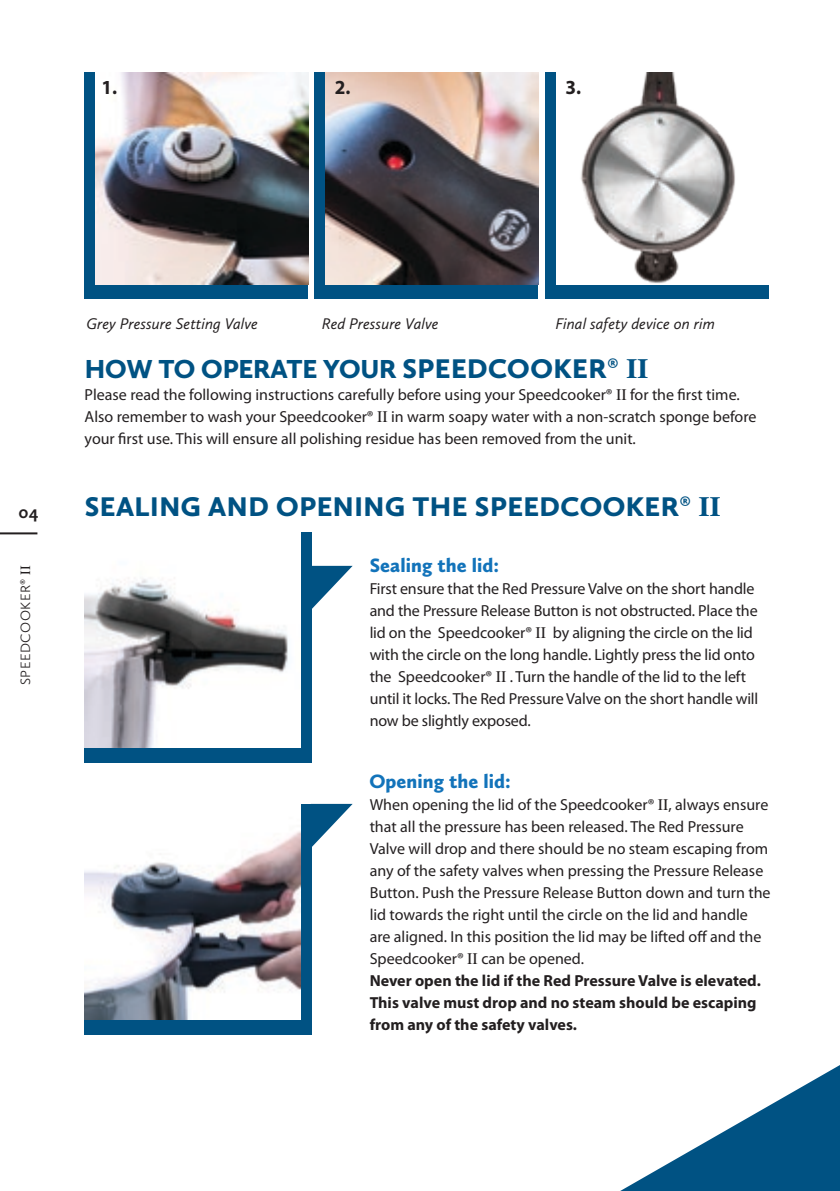
<style>
.page{position:relative;width:840px;height:1191px;background:#fff}
.page>*{position:absolute;margin:0;border:0;box-sizing:border-box;transform-origin:0 0}
.t1{font:900 28px "Calluna Sans";letter-spacing:.02em;color:#005283}
.t2{font:900 27px "Calluna Sans";letter-spacing:-.005em;color:#005283}
.t3{font:900 20px "Calluna Sans";letter-spacing:.005em;color:#1273ba}
.t4{font:700 20px "Myriad Pro";color:#231f20;scale:.96 1}
.t5{font:700 18px "Calluna Sans";color:#231f20}
.t6{font:16px/22px "Myriad Pro";color:#231f20}
.t7{font:italic 16px "Calluna Sans";color:#231f20}
.t8{font:300 14px "Calluna Sans";letter-spacing:.035em;color:#231f20}
.s1{font-family:"Times";font-weight:400}
.s2{font-size:28px}
.s3{font-family:"Times";font-weight:700;font-size:28px}
.s4{font-family:"Times"}
.s5{font-family:"Times";font-weight:700}
.s6{font-weight:700}
</style>
<div class="page">
<svg style="left:620px;top:1065px;width:219px;height:126px"></svg>
<div style="left:85px;top:532px;width:227px;height:230px;background:#005283"></div>
<svg style="left:312px;top:566px;width:40px;height:43px"></svg>
<img style="left:85px;top:532px;width:216px;height:216px">
<div style="left:85px;top:804px;width:227px;height:230px;background:#005283"></div>
<svg style="left:312px;top:804px;width:40px;height:43px"></svg>
<img style="left:85px;top:804px;width:216px;height:216px">
<div style="left:85px;top:72px;width:223px;height:227px;background:#005283"></div>
<img style="left:96px;top:72px;width:212px;height:212px">
<div style="left:545px;top:72px;width:223px;height:227px;background:#005283"></div>
<div style="left:556px;top:72px;width:212px;height:212px;background:#fff"></div>
<img style="left:580px;top:72px;width:155px;height:211px">
<div style="left:314px;top:72px;width:224px;height:227px;background:#005283"></div>
<img style="left:325px;top:72px;width:213px;height:212px">
<hr style="left:0;top:532px;width:37px;height:2px;background:#231f20">
<p class="t4" style="left:101px;top:74px;width:18px">1.</p>
<p class="t4" style="left:334px;top:74px;width:18px">2.</p>
<p class="t4" style="left:565px;top:74px;width:18px">3.</p>
<p class="t5" style="left:18px;top:501px;width:22px">04</p>
<p class="t8" style="left:17px;top:685px;width:122px;rotate:-90deg">SPEEDCOOKER® <span class="s1">II</span></p>
<p class="t7" style="left:86px;top:314px;width:173px">Grey Pressure Setting Valve</p>
<p class="t7" style="left:322px;top:314px;width:118px">Red Pressure Valve</p>
<p class="t7" style="left:555px;top:314px;width:161px">Final safety device on rim</p>
<h2 class="t2" style="left:85px;top:352px;width:564px">HOW TO OPERATE YOUR <span class="s2">SPEEDCOOKER®</span> <span class="s3">II</span></h2>
<p class="t6" style="left:85px;top:383px;width:673px">Please read the following instructions carefully before using your Speedcooker® <span class="s4">II</span> for the first time.<br>Also remember to wash your Speedcooker® <span class="s4">II</span> in warm soapy water with a non-scratch sponge before your first use. This will ensure all polishing residue has been removed from the unit.</p>
<h1 class="t1" style="left:85px;top:489px;width:637px">SEALING AND OPENING THE SPEEDCOOKER® <span class="s5">II</span></h1>
<p class="t3" style="left:369px;top:552px;width:131px">Sealing the lid:</p>
<p class="t6" style="left:369px;top:577px;width:390px">First ensure that the Red Pressure Valve on the short handle and the Pressure Release Button is not obstructed. Place the lid on the Speedcooker® <span class="s4">II</span> by aligning the circle on the lid with the circle on the long handle. Lightly press the lid onto the Speedcooker® <span class="s4">II</span> . Turn the handle of the lid to the left until it locks. The Red Pressure Valve on the short handle will now be slightly exposed.</p>
<p class="t3" style="left:369px;top:768px;width:143px">Opening the lid:</p>
<p class="t6" style="left:369px;top:793px;width:402px">When opening the lid of the Speedcooker® <span class="s4">II</span>, always ensure that all the pressure has been released. The Red Pressure Valve will drop and there should be no steam escaping from any of the safety valves when pressing the Pressure Release Button. Push the Pressure Release Button down and turn the lid towards the right until the circle on the lid and handle are aligned. In this position the lid may be lifted off and the Speedcooker® <span class="s4">II</span> can be opened.<br><span class="s6">Never open the lid if the Red Pressure Valve is elevated.<br>This valve must drop and no steam should be escaping from any of the safety valves.</span></p>
</div>
